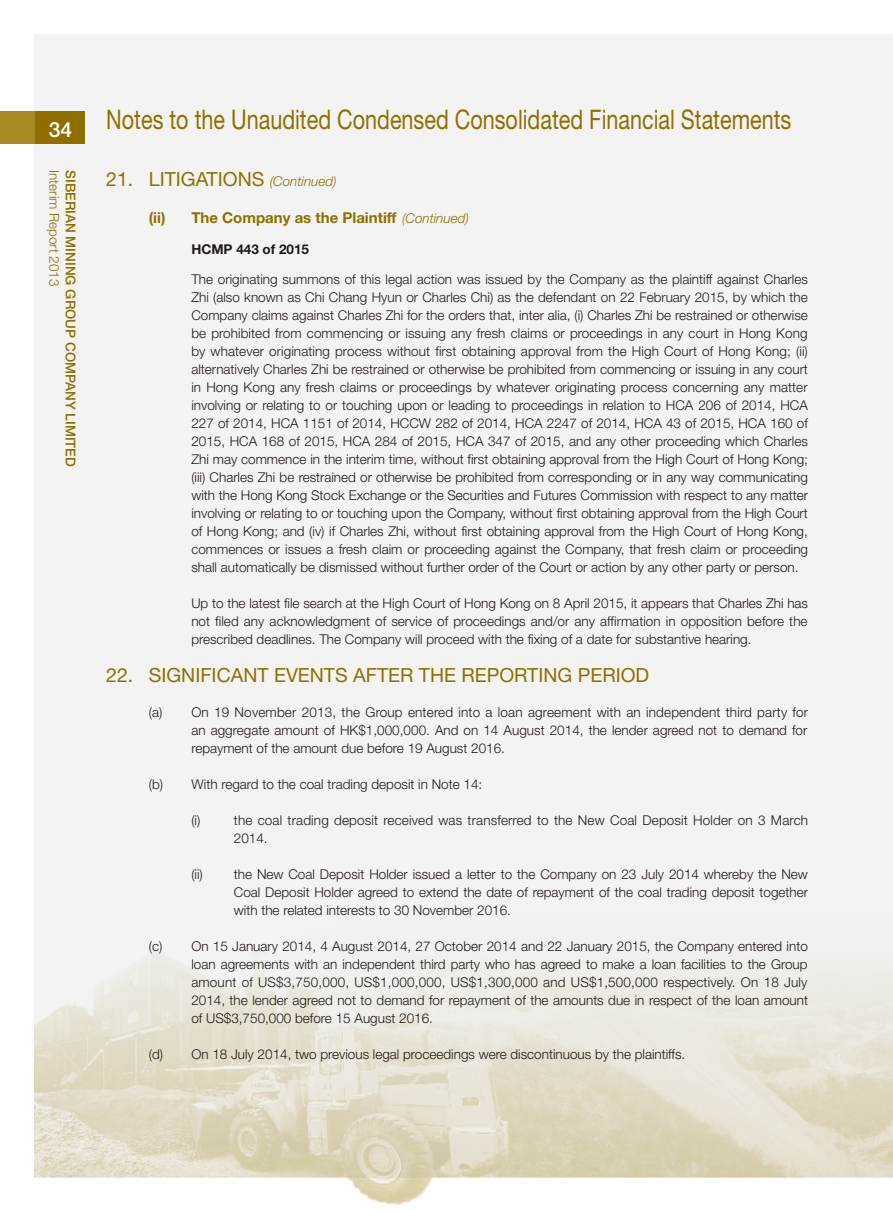
<style>
.page{position:relative;width:893px;height:1212px;background:#fff}
.page>*{position:absolute;margin:0;border:0;box-sizing:border-box;transform-origin:0 0}
.t1{font:27px "Helvetica Neue LT Std";color:#906f00;scale:.8 1}
.t2{font:500 21px "Helvetica Neue LT Std";color:#fff}
.t3{font:19.5px "Helvetica Neue LT Std";color:#906f00}
.t4{font:700 15px "Helvetica Neue LT Std";color:#906f00}
.t5{font:300 13.5px/18px "Helvetica Neue LT Std";color:#231916;text-align:justify}
.t6{font:500 13.5px "Helvetica Neue LT Std";color:#906f00}
.t7{font:300 13.5px "Helvetica Neue LT Std";color:#906f00}
.t8{font:700 13.5px "Helvetica Neue LT Std";color:#231916}
.s1{font-weight:300;font-style:italic;font-size:13.5px}
</style>
<div class="page">
<div style="left:34px;top:34px;width:859px;height:1144px;background:#f3f3f3"></div>
<div style="left:0;top:112px;width:85px;height:32px;background:#906f00"></div>
<img style="left:34px;top:952px;width:859px;height:253px">
<div style="left:0;top:112px;width:34px;height:32px;background:#a88a26"></div>
<h2 class="t2" style="left:49px;top:116px;width:25px">34</h2>
<p class="t7" style="left:63px;top:170px;width:118px;rotate:90deg">Interim Report 2013</p>
<p class="t6" style="left:79px;top:170px;width:298px;rotate:90deg">SIBERIAN MINING GROUP COMPANY LIMITED</p>
<h1 class="t1" style="left:106px;top:103px;width:858px">Notes to the Unaudited Condensed Consolidated Financial Statements</h1>
<h3 class="t3" style="left:106px;top:168px;width:232px">21. LITIGATIONS <span class="s1">(Continued)</span></h3>
<p class="t4" style="left:149px;top:208px;width:322px">(ii) The Company as the Plaintiff <span class="s1">(Continued)</span></p>
<p class="t8" style="left:191px;top:240px;width:119px">HCMP 443 of 2015</p>
<p class="t5" style="left:191px;top:270px;width:618px">The originating summons of this legal action was issued by the Company as the plaintiff against Charles Zhi (also known as Chi Chang Hyun or Charles Chi) as the defendant on 22 February 2015, by which the Company claims against Charles Zhi for the orders that, inter alia, (i) Charles Zhi be restrained or otherwise be prohibited from commencing or issuing any fresh claims or proceedings in any court in Hong Kong by whatever originating process without first obtaining approval from the High Court of Hong Kong; (ii) alternatively Charles Zhi be restrained or otherwise be prohibited from commencing or issuing in any court in Hong Kong any fresh claims or proceedings by whatever originating process concerning any matter involving or relating to or touching upon or leading to proceedings in relation to HCA 206 of 2014, HCA 227 of 2014, HCA 1151 of 2014, HCCW 282 of 2014, HCA 2247 of 2014, HCA 43 of 2015, HCA 160 of 2015, HCA 168 of 2015, HCA 284 of 2015, HCA 347 of 2015, and any other proceeding which Charles Zhi may commence in the interim time, without first obtaining approval from the High Court of Hong Kong; (iii) Charles Zhi be restrained or otherwise be prohibited from corresponding or in any way communicating with the Hong Kong Stock Exchange or the Securities and Futures Commission with respect to any matter involving or relating to or touching upon the Company, without first obtaining approval from the High Court of Hong Kong; and (iv) if Charles Zhi, without first obtaining approval from the High Court of Hong Kong, commences or issues a fresh claim or proceeding against the Company, that fresh claim or proceeding shall automatically be dismissed without further order of the Court or action by any other party or person.</p>
<p class="t5" style="left:191px;top:594px;width:618px">Up to the latest file search at the High Court of Hong Kong on 8 April 2015, it appears that Charles Zhi has not filed any acknowledgment of service of proceedings and/or any affirmation in opposition before the prescribed deadlines. The Company will proceed with the fixing of a date for substantive hearing.</p>
<h3 class="t3" style="left:106px;top:663px;width:544px">22. SIGNIFICANT EVENTS AFTER THE REPORTING PERIOD</h3>
<p class="t5" style="left:191px;top:703px;width:618px;text-indent:-43px">(a) On 19 November 2013, the Group entered into a loan agreement with an independent third party for an aggregate amount of HK$1,000,000. And on 14 August 2014, the lender agreed not to demand for repayment of the amount due before 19 August 2016.</p>
<p class="t5" style="left:149px;top:775px;width:335px">(b) With regard to the coal trading deposit in Note 14:</p>
<p class="t5" style="left:191px;top:811px;width:11px">(i)</p>
<p class="t5" style="left:234px;top:811px;width:576px">the coal trading deposit received was transferred to the New Coal Deposit Holder on 3 March<br>2014.</p>
<p class="t5" style="left:234px;top:865px;width:576px;text-indent:-43px">(ii) the New Coal Deposit Holder issued a letter to the Company on 23 July 2014 whereby the New Coal Deposit Holder agreed to extend the date of repayment of the coal trading deposit together with the related interests to 30 November 2016.</p>
<p class="t5" style="left:191px;top:937px;width:618px;text-indent:-43px">(c) On 15 January 2014, 4 August 2014, 27 October 2014 and 22 January 2015, the Company entered into loan agreements with an independent third party who has agreed to make a loan facilities to the Group amount of US$3,750,000, US$1,000,000, US$1,300,000 and US$1,500,000 respectively. On 18 July 2014, the lender agreed not to demand for repayment of the amounts due in respect of the loan amount of US$3,750,000 before 15 August 2016.</p>
<p class="t5" style="left:149px;top:1045px;width:538px">(d) On 18 July 2014, two previous legal proceedings were discontinuous by the plaintiffs.</p>
</div>
